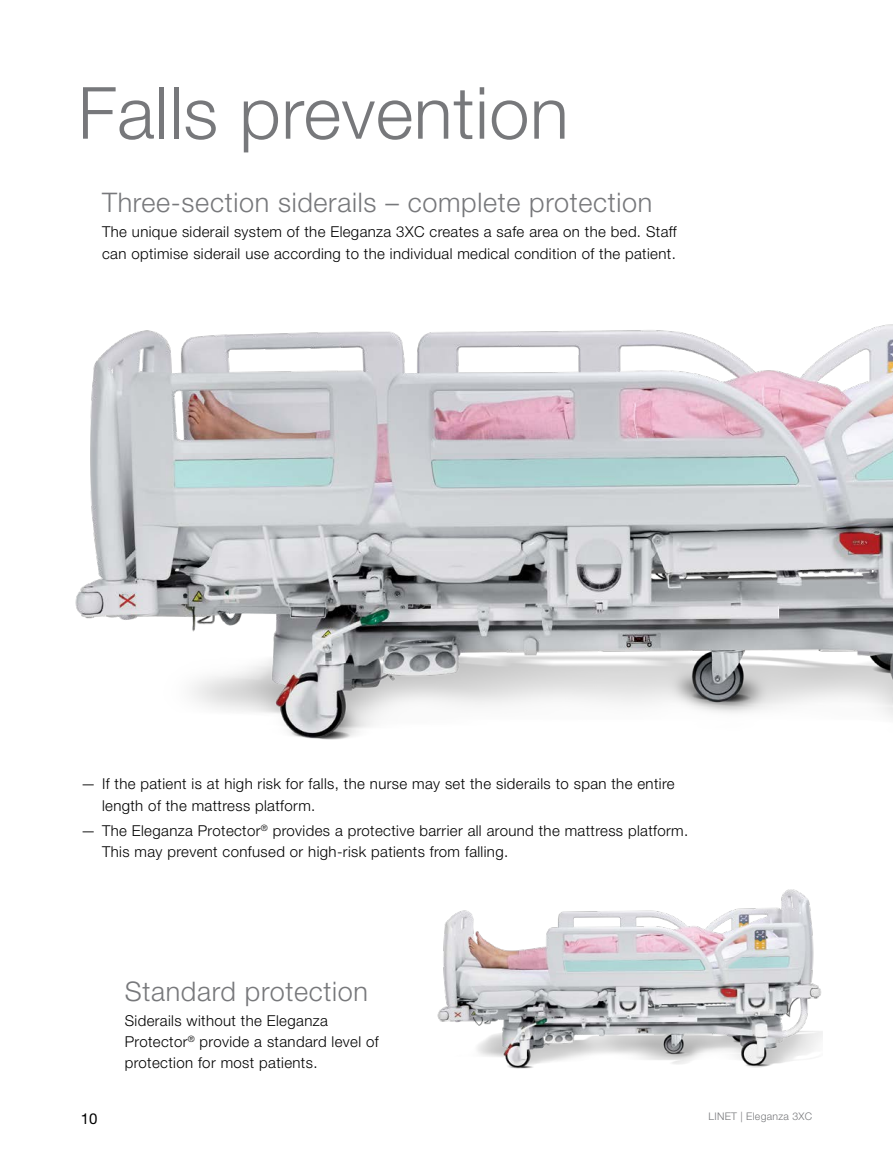
<style>
.page{position:relative;width:893px;height:1149px;background:#fff}
.page>*{position:absolute;margin:0;border:0;box-sizing:border-box;transform-origin:0 0}
._01_text_zakladni{font:300 72px "Helvetica Neue LT Pro";letter-spacing:.01em;color:#77787b}
._001_bullet{font:300 27px "Helvetica Neue LT Pro";letter-spacing:.025em;color:#77787b}
._001_bullet-2{font:300 15px/21px "Helvetica Neue LT Pro";letter-spacing:.025em;color:#000}
.t1{font:15px "Helvetica Neue LT Pro";color:#000}
.t2{font:300 10.5px "Helvetica Neue LT Pro";letter-spacing:.025em;color:#77787b}
</style>
<div class="page">
<img style="left:75px;top:324px;width:818px;height:416px">
<img style="left:437px;top:889px;width:385px;height:180px">
<p class="_01_text_zakladni" style="left:78px;top:69px;width:492px">Falls prevention</p>
<p class="_001_bullet" style="left:102px;top:186px;width:552px">Three-section siderails – complete protection</p>
<p class="_001_bullet-2" style="left:102px;top:221px;width:576px">The unique siderail system of the Eleganza 3XC creates a safe area on the bed. Staff can optimise siderail use according to the individual medical condition of the patient.</p>
<p class="_001_bullet-2" style="left:102px;top:773px;width:574px;text-indent:-21px">— If the patient is at high risk for falls, the nurse may set the siderails to span the entire length of the mattress platform.</p>
<p class="_001_bullet-2" style="left:102px;top:819px;width:588px;text-indent:-21px">— The Eleganza Protector<sup>®</sup> provides a protective barrier all around the mattress platform.<br>This may prevent confused or high-risk patients from falling.</p>
<p class="_001_bullet" style="left:125px;top:974px;width:245px">Standard protection</p>
<p class="_001_bullet-2" style="left:125px;top:1009px;width:255px">Siderails without the Eleganza<br>Protector<sup>®</sup> provide a standard level of protection for most patients.</p>
<p class="t1" style="left:81px;top:1108px;width:18px">10</p>
<p class="t2" style="left:709px;top:1109px;width:105px">LINET | Eleganza 3XC</p>
</div>
